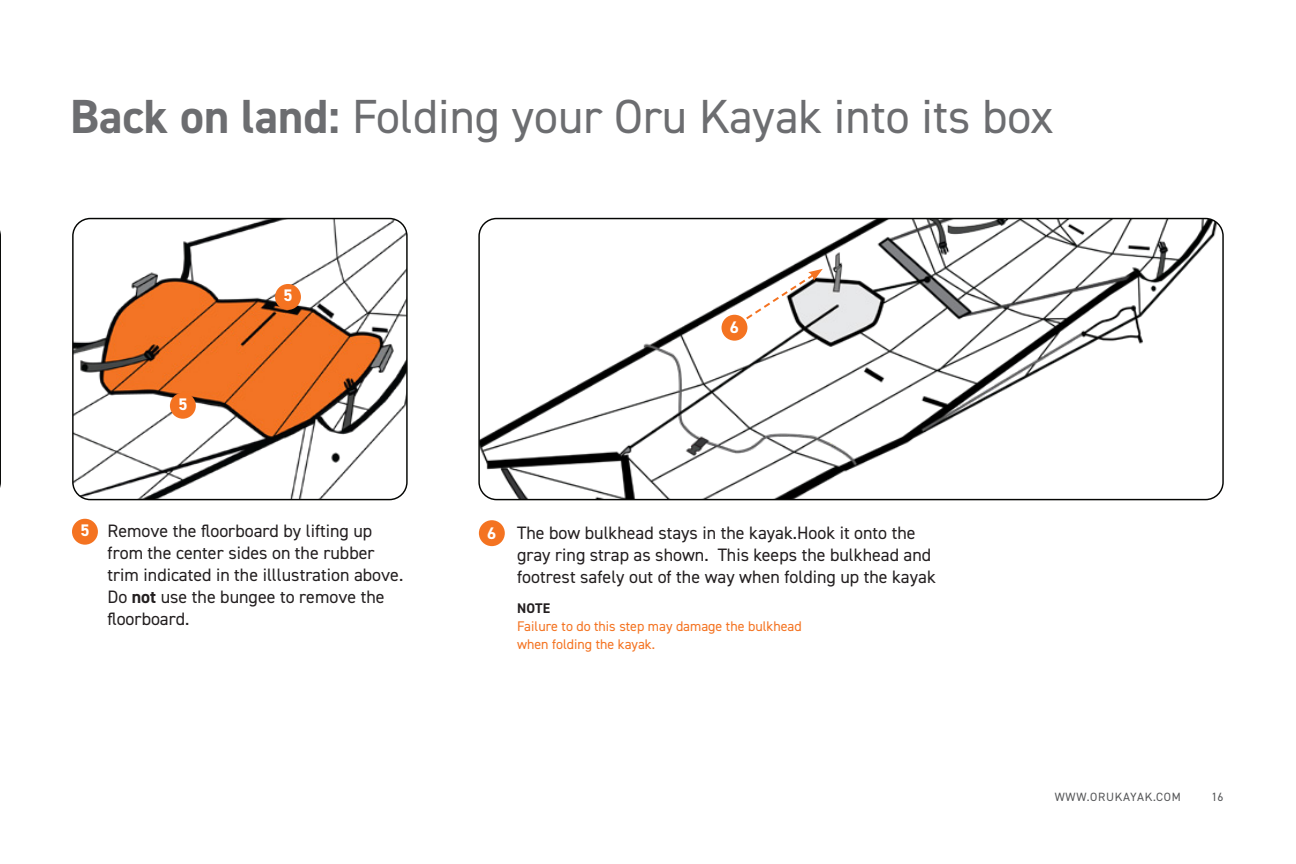
<style>
.page{position:relative;width:1296px;height:864px;background:#fff}
.page>*{position:absolute;margin:0;border:0;box-sizing:border-box;transform-origin:0 0}
.t1{font:48px "DIN2014";color:#6c6d70}
.text_style{font:18px/22px "DIN2014";color:#231f20}
.t2{font:700 16.8px "DIN2014";color:#fff}
.t3{font:14px/18px "DIN2014";color:#f47321}
.t4{font:12px "DIN2014";letter-spacing:.06em;color:#57585a}
.s1{font-weight:700}
.s2{font-weight:700;color:#231f20}
</style>
<div class="page">
<svg style="left:0;top:230px;width:1px;height:258px"></svg>
<div style="left:72px;top:519px;width:26px;height:26px;background:#f47321;border-radius:50%"></div>
<img style="left:74px;top:220px;width:332px;height:280px">
<div style="left:72px;top:218px;width:336px;height:282px;border:1px solid #040503;border-radius:18px"></div>
<img style="left:480px;top:220px;width:742px;height:280px">
<div style="left:479px;top:520px;width:26px;height:26px;background:#f47321;border-radius:50%"></div>
<svg style="left:735px;top:269px;width:88px;height:58px"></svg>
<div style="left:170px;top:393px;width:26px;height:26px;background:#f47321;border-radius:50%"></div>
<div style="left:275px;top:284px;width:26px;height:26px;background:#f47321;border-radius:50%"></div>
<div style="left:722px;top:315px;width:25px;height:26px;background:#f47321;border-radius:50%"></div>
<h1 class="t1" style="left:70px;top:87px;width:985px"><span class="s1">Back on land:</span> Folding your Oru Kayak into its box</h1>
<p class="t2" style="left:178px;top:393px;width:11px">5</p>
<p class="t2" style="left:283px;top:285px;width:11px">5</p>
<p class="t2" style="left:730px;top:316px;width:11px">6</p>
<p class="t2" style="left:80px;top:519px;width:11px">5</p>
<p class="text_style" style="left:517px;top:521px;width:420px">The bow bulkhead stays in the kayak.Hook it onto the gray ring strap as shown. This keeps the bulkhead and footrest safely out of the way when folding up the kayak</p>
<p class="text_style" style="left:108px;top:520px;width:297px">Remove the floorboard by lifting up from the center sides on the rubber trim indicated in the illlustration above.<br>Do <span class="s1">not</span> use the bungee to remove the floorboard.</p>
<p class="t2" style="left:487px;top:522px;width:11px">6</p>
<p class="t3" style="left:517px;top:598px;width:286px"><span class="s2">NOTE<br></span>Failure to do this step may damage the bulkhead when folding the kayak.</p>
<p class="t4" style="left:1055px;top:789px;width:128px">WWW.ORUKAYAK.COM</p>
<p class="t4" style="left:1212px;top:789px;width:13px">16</p>
</div>
